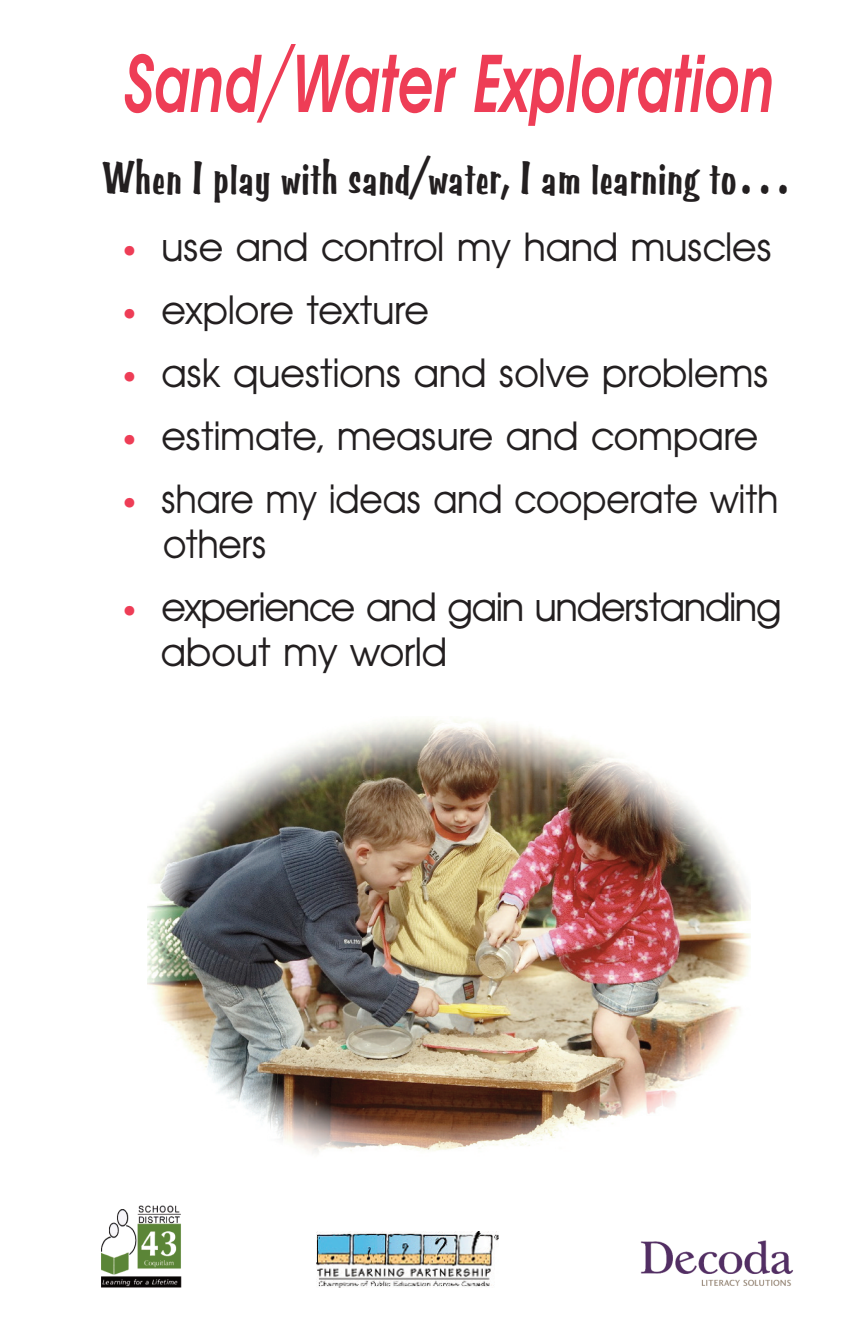
<style>
.page{position:relative;width:851px;height:1337px;background:#fff}
.page>*{position:absolute;margin:0;border:0;box-sizing:border-box;transform-origin:0 0}
.t1{font:italic 600 81px "Avant Garde BQ";letter-spacing:.015em;color:#ee3d56;scale:.7 1}
.t2{font:47.25px "Cg Benguiat Frisky Bd";letter-spacing:.005em;color:#231f20;scale:.8 1}
.t3{font:40.5px "Avant Garde BQ";color:#231f20}
.t4{font:40.5px/45px "Avant Garde BQ";letter-spacing:-.025em;color:#231f20}
.t5{font:40.5px/45px "Avant Garde BQ";color:#231f20;scale:.95 1}
.s1{color:#ee3d56}
</style>
<div class="page">
<img style="left:101px;top:1205px;width:81px;height:83px">
<img style="left:316px;top:1231px;width:182px;height:56px">
<img style="left:640px;top:1240px;width:154px;height:46px">
<img style="left:147px;top:719px;width:603px;height:435px">
<h1 class="t1" style="left:122px;top:38px;width:928px">Sand/Water Exploration</h1>
<p class="t2" style="left:102px;top:149px;width:858px">When I play with sand/water, I am learning to . . .</p>
<p class="t3" style="left:123px;top:225px;width:650px"><span class="s1">•</span> use and control my hand muscles</p>
<p class="t3" style="left:123px;top:288px;width:308px"><span class="s1">•</span> explore texture</p>
<p class="t3" style="left:123px;top:351px;width:647px"><span class="s1">•</span> ask questions and solve problems</p>
<p class="t3" style="left:123px;top:414px;width:637px"><span class="s1">•</span> estimate, measure and compare</p>
<p class="t5" style="left:163px;top:476px;width:649px;text-indent:-41px"><span class="s1">•</span> share my ideas and cooperate with others</p>
<p class="t4" style="left:161px;top:584px;width:622px;text-indent:-38px"><span class="s1">•</span> experience and gain understanding about my world</p>
</div>
